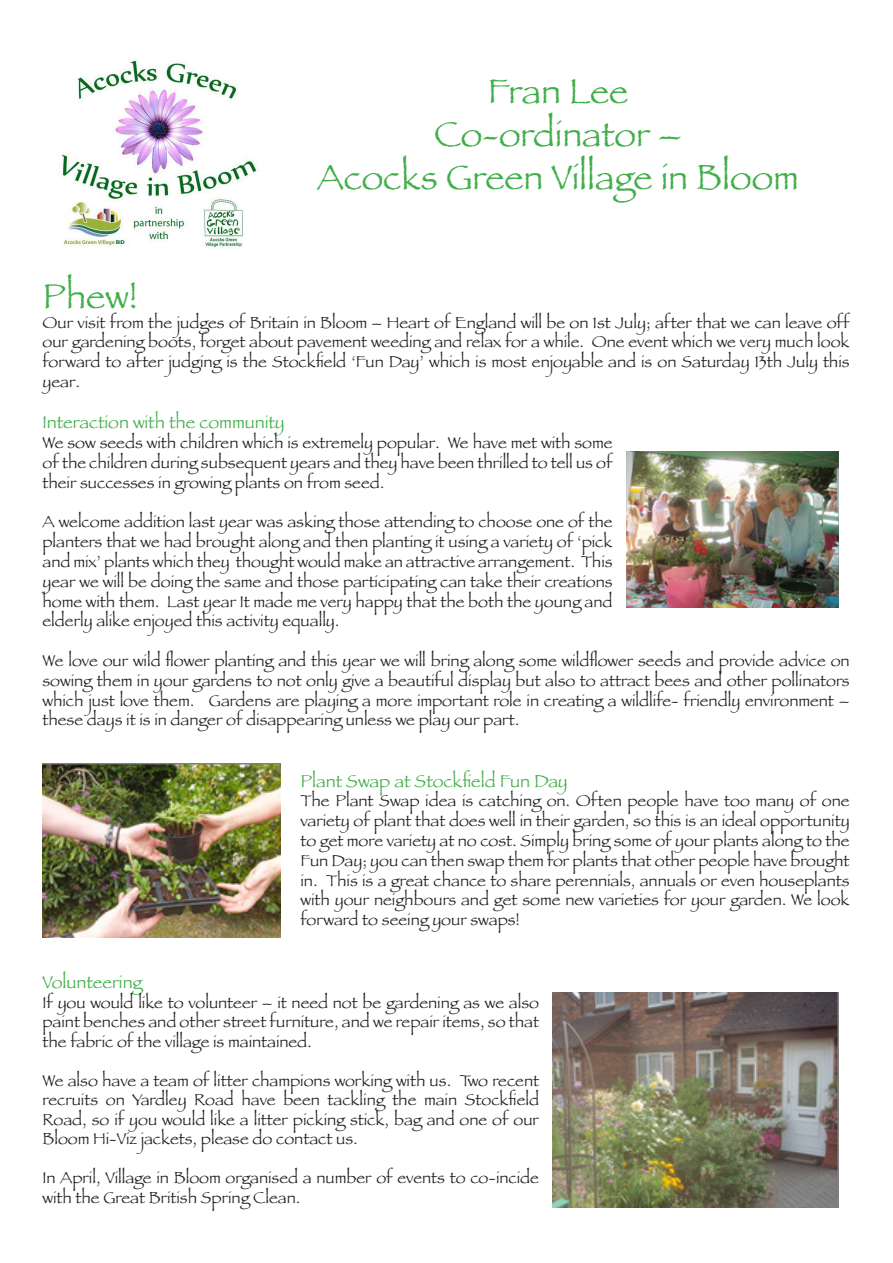
<style>
.page{position:relative;width:893px;height:1263px;background:#fff}
.page>*{position:absolute;margin:0;border:0;box-sizing:border-box;transform-origin:0 0}
.t1{font:36px "Papyrus";color:#40ae49}
.t2{font:18px "Papyrus";color:#40ae49}
.t3{font:16.5px/19.8px "Papyrus";color:#231f20;text-align:justify}
</style>
<div class="page">
<img style="left:626px;top:451px;width:213px;height:156px">
<img style="left:43px;top:763px;width:238px;height:175px">
<img style="left:62px;top:60px;width:195px;height:188px">
<img style="left:553px;top:993px;width:286px;height:215px">
<p class="t1" style="left:488px;top:69px;width:142px">Fran Lee</p>
<p class="t1" style="left:434px;top:112px;width:249px">Co-ordinator –</p>
<p class="t1" style="left:317px;top:155px;width:483px">Acocks Green Village in Bloom</p>
<p class="t1" style="left:43px;top:274px;width:97px">Phew!</p>
<p class="t3" style="left:43px;top:312px;width:809px">Our visit from the judges of Britain in Bloom – Heart of England will be on 1st July; after that we can leave off our gardening boots, forget about pavement weeding and relax for a while. One event which we very much look forward to after judging is the Stockfield ‘Fun Day’ which is most enjoyable and is on Saturday 13th July this year.</p>
<p class="t2" style="left:43px;top:412px;width:244px">Interaction with the community</p>
<p class="t3" style="left:43px;top:433px;width:571px">We sow seeds with children which is extremely popular. We have met with some of the children during subsequent years and they have been thrilled to tell us of their successes in growing plants on from seed.</p>
<p class="t3" style="left:43px;top:512px;width:572px">A welcome addition last year was asking those attending to choose one of the planters that we had brought along and then planting it using a variety of ‘pick and mix’ plants which they thought would make an attractive arrangement. This year we will be doing the same and those participating can take their creations home with them. Last year It made me very happy that the both the young and elderly alike enjoyed this activity equally.</p>
<p class="t3" style="left:43px;top:650px;width:809px">We love our wild flower planting and this year we will bring along some wildflower seeds and provide advice on sowing them in your gardens to not only give a beautiful display but also to attract bees and other pollinators which just love them. Gardens are playing a more important role in creating a wildlife- friendly environment – these days it is in danger of disappearing unless we play our part.</p>
<p class="t2" style="left:301px;top:770px;width:269px">Plant Swap at Stockfield Fun Day</p>
<p class="t3" style="left:301px;top:791px;width:551px">The Plant Swap idea is catching on. Often people have too many of one variety of plant that does well in their garden, so this is an ideal opportunity to get more variety at no cost. Simply bring some of your plants along to the Fun Day; you can then swap them for plants that other people have brought in. This is a great chance to share perennials, annuals or even houseplants with your neighbours and get some new varieties for your garden. We look forward to seeing your swaps!</p>
<p class="t2" style="left:43px;top:971px;width:101px">Volunteering</p>
<p class="t3" style="left:43px;top:992px;width:498px">If you would like to volunteer – it need not be gardening as we also paint benches and other street furniture, and we repair items, so that the fabric of the village is maintained.</p>
<p class="t3" style="left:43px;top:1070px;width:498px">We also have a team of litter champions working with us. Two recent recruits on Yardley Road have been tackling the main Stockfield Road, so if you would like a litter picking stick, bag and one of our Bloom Hi-Viz jackets, please do contact us.</p>
<p class="t3" style="left:43px;top:1168px;width:498px">In April, Village in Bloom organised a number of events to co-incide with the Great British Spring Clean.</p>
</div>
